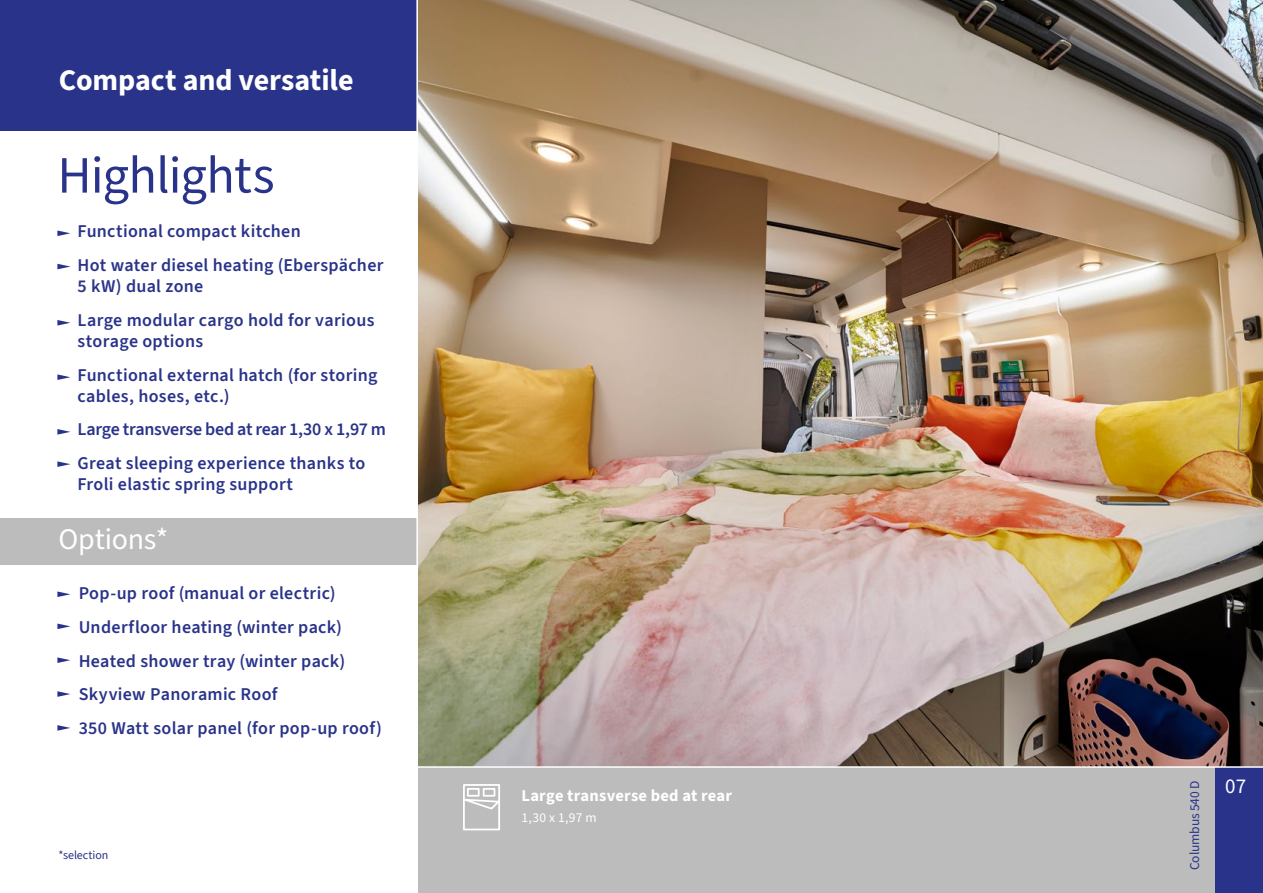
<style>
.page{position:relative;width:1263px;height:893px;background:#fff}
.page>*{position:absolute;margin:0;border:0;box-sizing:border-box;transform-origin:0 0}
.t1{font:52.5px "Source Sans 3";letter-spacing:-.015em;color:#29338a}
.t2{font:700 30px "Source Sans 3";letter-spacing:-.005em;color:#fff}
.t3{font:30px "Source Sans 3";letter-spacing:-.01em;color:#fff}
.t4{font:21px "Source Sans 3";color:#fff}
.t5{font:600 18px/33.8px "Source Sans 3";letter-spacing:.015em;color:#29338a}
.t6{font:700 16.5px "Source Sans 3";letter-spacing:.015em;color:#fff}
.t7{font:13.5px "Source Sans 3";letter-spacing:-.01em;color:#29338a}
.t8{font:13.5px "Source Sans 3";color:#fff}
.t9{font:12px "Source Sans 3";letter-spacing:-.005em;color:#29338a}
</style>
<div class="page">
<div style="left:1215px;top:768px;width:48px;height:125px;background:#29338a"></div>
<img style="left:418px;top:0;width:845px;height:766px">
<div style="left:417px;top:768px;width:798px;height:125px;background:#bcbcbc"></div>
<div style="left:463px;top:784px;width:37px;height:46px;border:2px solid #fff"></div>
<svg style="left:463px;top:797px;width:37px;height:14px"></svg>
<div style="left:467px;top:788px;width:13px;height:9px;border:2px solid #fff"></div>
<div style="left:483px;top:788px;width:12px;height:9px;border:2px solid #fff"></div>
<svg style="left:57px;top:230px;width:13px;height:6px"></svg>
<svg style="left:57px;top:591px;width:13px;height:6px"></svg>
<svg style="left:57px;top:264px;width:13px;height:5px"></svg>
<svg style="left:57px;top:320px;width:13px;height:6px"></svg>
<svg style="left:57px;top:624px;width:13px;height:5px"></svg>
<svg style="left:57px;top:374px;width:13px;height:6px"></svg>
<svg style="left:57px;top:657px;width:13px;height:6px"></svg>
<svg style="left:57px;top:429px;width:13px;height:6px"></svg>
<svg style="left:57px;top:691px;width:13px;height:6px"></svg>
<svg style="left:57px;top:461px;width:13px;height:6px"></svg>
<svg style="left:57px;top:725px;width:13px;height:6px"></svg>
<div style="left:0;top:0;width:416px;height:130px;background:#29338a"></div>
<div style="left:0;top:518px;width:416px;height:47px;background:#bcbcbc"></div>
<hr style="left:416px;top:0;width:2px;height:893px;background:#fff">
<h2 class="t2" style="left:59px;top:61px;width:296px">Compact and versatile</h2>
<h1 class="t1" style="left:57px;top:142px;width:219px">Highlights</h1>
<p class="t5" style="left:78px;top:215px;width:307px">Functional compact kitchen<br>Hot water diesel heating (Eberspächer</p>
<p class="t5" style="left:78px;top:269px;width:298px">5 kW) dual zone<br>Large modular cargo hold for various</p>
<p class="t5" style="left:78px;top:324px;width:301px">storage options<br>Functional external hatch (for storing</p>
<p class="t5" style="left:78px;top:379px;width:310px">cables, hoses, etc.)<br>Large transverse bed at rear 1,30 x 1,97 m<br>Great sleeping experience thanks to</p>
<p class="t5" style="left:78px;top:467px;width:217px">Froli elastic spring support</p>
<h2 class="t3" style="left:58px;top:520px;width:111px">Options*</h2>
<p class="t5" style="left:79px;top:576px;width:305px">Pop-up roof (manual or electric)<br>Underfloor heating (winter pack)<br>Heated shower tray (winter pack)<br>Skyview Panoramic Roof<br>350 Watt solar panel (for pop-up roof)</p>
<p class="t9" style="left:58px;top:847px;width:51px">*selection</p>
<p class="t6" style="left:521px;top:785px;width:212px">Large transverse bed at rear</p>
<p class="t8" style="left:521px;top:809px;width:77px">1,30 x 1,97 m</p>
<p class="t7" style="left:1186px;top:870px;width:91px;rotate:-90deg">Columbus 540 D</p>
<p class="t4" style="left:1225px;top:773px;width:22px">07</p>
</div>
